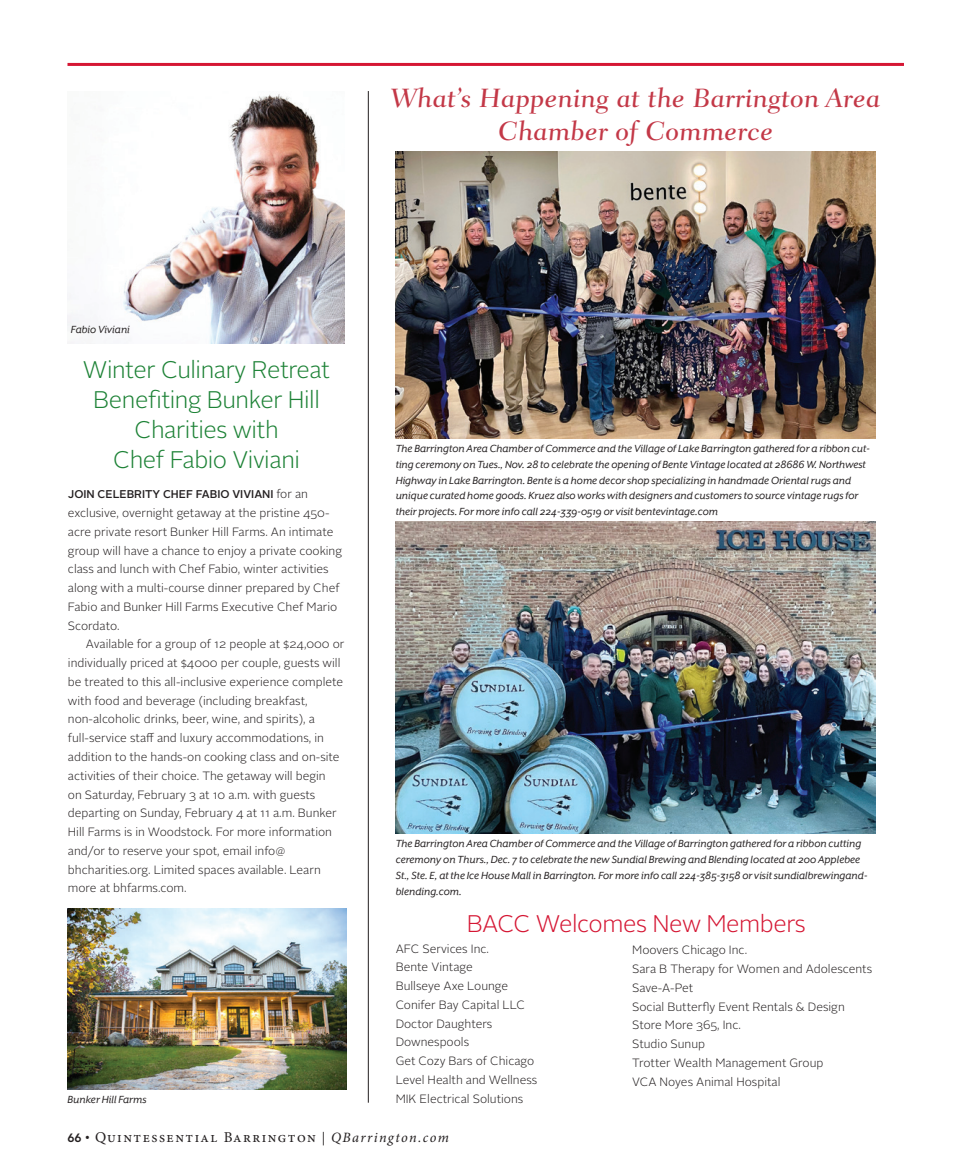
<style>
.page{position:relative;width:972px;height:1175px;background:#fff}
.page>*{position:absolute;margin:0;border:0;box-sizing:border-box;transform-origin:0 0}
.t1{font:27px/33px "Fairfield LT Std Caption Med";color:#c33847;text-align:center}
.t2{font:300 24px/30px "Alright Sans";letter-spacing:-.02em;color:#1d8236;text-align:center}
.t3{font:300 24px "Alright Sans";letter-spacing:-.02em;color:#d51633}
.t4{font:15px "Minion Pro";letter-spacing:.1em;color:#231f20}
.t5{font:300 12px/18.8px "Alright Sans";color:#231f20}
.t6{font:12px/15.8px "Mr Eaves XL San Alt RI";color:#231f20}
.t7{font:500 11.25px "Alright Sans";color:#231f20}
.s1{font-weight:300;font-size:12px}
.s2{font-family:"Avenir LT Std";font-weight:800;font-size:12px}
.s3{font-size:12px}
.s4{font-size:13.5px}
.s5{font-style:italic;font-size:14.25px}
</style>
<div class="page">
<hr style="left:368px;top:91px;width:1px;height:1011px;background:#231f20">
<hr style="left:68px;top:63px;width:836px;height:3px;background:#d51633">
<img style="left:68px;top:94px;width:277px;height:250px">
<img style="left:68px;top:908px;width:278px;height:181px">
<img style="left:396px;top:152px;width:480px;height:286px">
<img style="left:396px;top:521px;width:480px;height:312px">
<h1 class="t1" style="left:391px;top:81px;width:491px">What’s Happening at the Barrington Area<br>Chamber of Commerce</h1>
<p class="t6" style="left:71px;top:321px;width:60px">Fabio Viviani</p>
<h2 class="t2" style="left:83px;top:355px;width:249px">Winter Culinary Retreat<br>Benefiting Bunker Hill<br>Charities with<br>Chef Fabio Viviani</h2>
<p class="t7" style="left:68px;top:487px;width:242px">JOIN CELEBRITY CHEF FABIO VIVIANI <span class="s1">for an</span></p>
<p class="t5" style="left:68px;top:504px;width:276px">exclusive, overnight getaway at the pristine 450- acre private resort Bunker Hill Farms. An intimate group will have a chance to enjoy a private cooking class and lunch with Chef Fabio, winter activities along with a multi-course dinner prepared by Chef Fabio and Bunker Hill Farms Executive Chef Mario Scordato.</p>
<p class="t5" style="left:68px;top:635px;width:278px;text-indent:18px">Available for a group of 12 people at $24,000 or individually priced at $4000 per couple, guests will be treated to this all-inclusive experience complete with food and beverage (including breakfast, non-alcoholic drinks, beer, wine, and spirits), a full-service staff and luxury accommodations, in addition to the hands-on cooking class and on-site activities of their choice. The getaway will begin<br>on Saturday, February 3 at 10 a.m. with guests departing on Sunday, February 4 at 11 a.m. Bunker Hill Farms is in Woodstock. For more information and/or to reserve your spot, email info@ bhcharities.org. Limited spaces available. Learn more at bhfarms.com.</p>
<p class="t6" style="left:68px;top:1091px;width:81px">Bunker Hill Farms</p>
<p class="t6" style="left:396px;top:440px;width:476px">The Barrington Area Chamber of Commerce and the Village of Lake Barrington gathered for a ribbon cut&shy;ting ceremony on Tues., Nov. 28 to celebrate the opening of Bente Vintage located at 28686 W. Northwest Highway in Lake Barrington. Bente is a home decor shop specializing in handmade Oriental rugs and unique curated home goods. Kruez also works with designers and customers to source vintage rugs for their projects. For more info call 224-339-0519 or visit bentevintage.com</p>
<p class="t6" style="left:396px;top:836px;width:473px">The Barrington Area Chamber of Commerce and the Village of Barrington gathered for a ribbon cutting ceremony on Thurs., Dec. 7 to celebrate the new Sundial Brewing and Blending located at 200 Applebee St., Ste. E, at the Ice House Mall in Barrington. For more info call 224-385-3158 or visit sundialbrewingand&shy;blending.com.</p>
<h2 class="t3" style="left:467px;top:907px;width:341px">BACC Welcomes New Members</h2>
<p class="t5" style="left:396px;top:939px;width:143px">AFC Services Inc.<br>Bente Vintage<br>Bullseye Axe Lounge<br>Conifer Bay Capital LLC<br>Doctor Daughters<br>Downespools<br>Get Cozy Bars of Chicago<br>Level Health and Wellness<br>MIK Electrical Solutions</p>
<p class="t5" style="left:632px;top:941px;width:241px">Moovers Chicago Inc.<br>Sara B Therapy for Women and Adolescents<br>Save-A-Pet<br>Social Butterfly Event Rentals &amp; Design<br>Store More 365, Inc.<br>Studio Sunup<br>Trotter Wealth Management Group<br>VCA Noyes Animal Hospital</p>
<p class="t4" style="left:68px;top:1126px;width:383px"><span class="s2">66</span> <span class="s3">•</span> Quintessential Barrington <span class="s4">|</span> <span class="s5">QBarrington.com</span></p>
</div>
